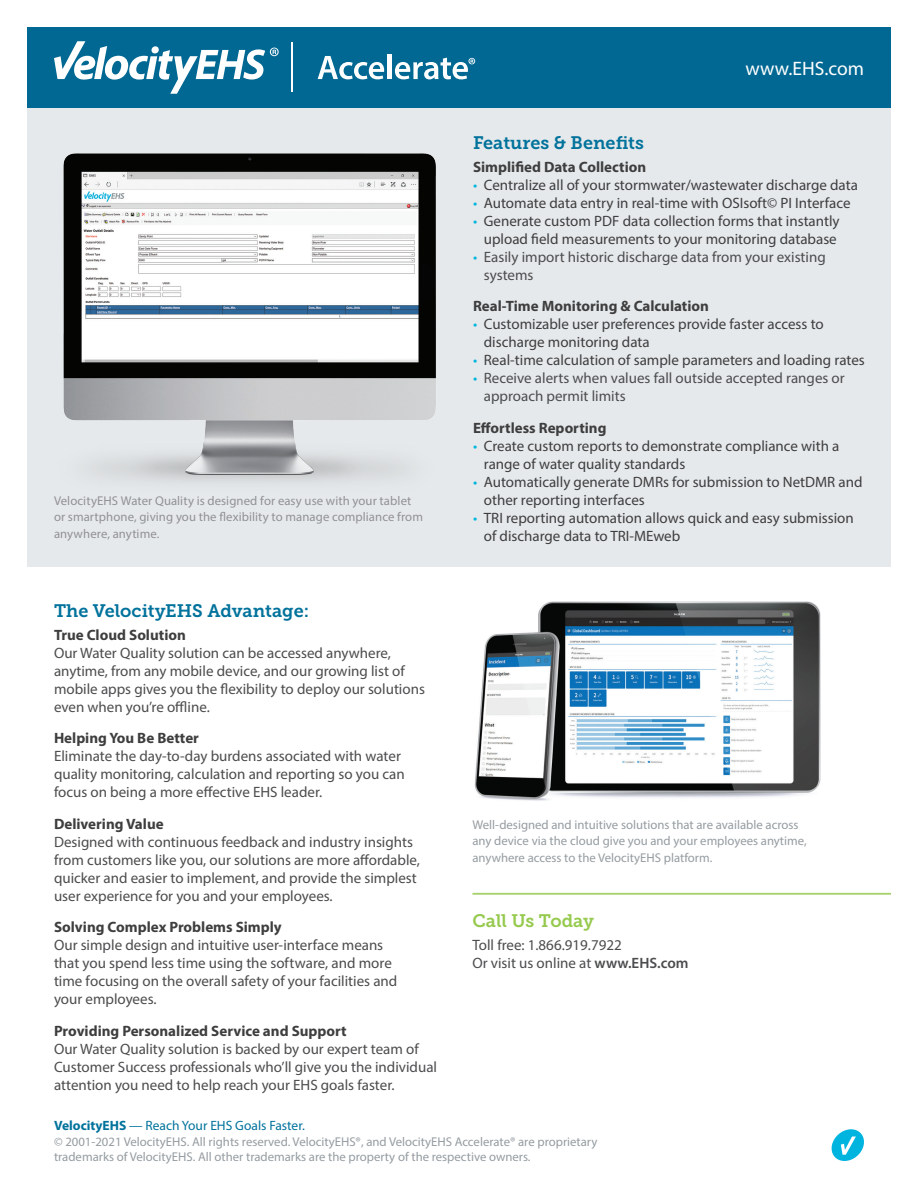
<style>
.page{position:relative;width:918px;height:1188px;background:#fff}
.page>*{position:absolute;margin:0;border:0;box-sizing:border-box;transform-origin:0 0}
.t1{font:19.5px "Myriad Pro";color:#fff}
.BODY__Header{font:18px "Museo Slab 700";color:#00729c}
.BODY__Header-2{font:18px "Museo Slab 700";letter-spacing:-.005em;color:#96ca4e}
.BODY__Text{font:15px/18px "Myriad Pro";color:#4b4c4d}
.t2{font:15px/18px "Myriad Pro";color:#3e3e3f}
.BODY__Subhead_1{font:700 15px "Myriad Pro";color:#3e3e3f}
.t3{font:13.5px "Myriad Pro";color:#00729c}
.CAPTION__Text{font:12.75px/16.5px "Myriad Pro";color:#959ca1}
.CAPTION__Text-2{font:12.75px/16.5px "Myriad Pro";letter-spacing:.005em;color:#919195}
.s1{color:#00b6de}
.s2{font-weight:600}
.s3{font-weight:700}
</style>
<div class="page">
<div style="left:27px;top:27px;width:864px;height:81px;background:#006893"></div>
<svg style="left:832px;top:1129px;width:32px;height:32px"></svg>
<svg style="left:54px;top:41px;width:225px;height:53px"></svg>
<hr style="left:291px;top:43px;width:1px;height:49px;background:#fff">
<svg style="left:318px;top:56px;width:66px;height:23px"></svg>
<div style="left:387px;top:55px;width:5px;height:24px;background:#fff"></div>
<svg style="left:395px;top:58px;width:80px;height:21px"></svg>
<div style="left:27px;top:108px;width:864px;height:459px;background:#e6e9eb"></div>
<hr style="left:472px;top:893px;width:419px;height:2px;background:#a8d26c">
<img style="left:474px;top:602px;width:347px;height:199px">
<img style="left:63px;top:153px;width:373px;height:329px">
<p class="CAPTION__Text-2" style="left:54px;top:492px;width:370px">VelocityEHS Water Quality is designed for easy use with your tablet or smartphone, giving you the flexibility to manage compliance from anywhere, anytime.</p>
<p class="BODY__Header" style="left:54px;top:600px;width:257px">The VelocityEHS Advantage:</p>
<p class="BODY__Subhead_1" style="left:54px;top:625px;width:133px">True Cloud Solution</p>
<p class="BODY__Text" style="left:54px;top:644px;width:372px">Our Water Quality solution can be accessed anywhere, anytime, from any mobile device, and our growing list of mobile apps gives you the flexibility to deploy our solutions even when you’re offline.</p>
<p class="BODY__Subhead_1" style="left:54px;top:729px;width:146px">Helping You Be Better</p>
<p class="BODY__Text" style="left:54px;top:747px;width:352px">Eliminate the day-to-day burdens associated with water quality monitoring, calculation and reporting so you can focus on being a more effective EHS leader.</p>
<p class="BODY__Subhead_1" style="left:54px;top:814px;width:111px">Delivering Value</p>
<p class="BODY__Text" style="left:54px;top:833px;width:368px">Designed with continuous feedback and industry insights from customers like you, our solutions are more affordable, quicker and easier to implement, and provide the simplest user experience for you and your employees.</p>
<p class="BODY__Subhead_1" style="left:54px;top:918px;width:229px">Solving Complex Problems Simply</p>
<p class="BODY__Text" style="left:54px;top:936px;width:345px">Our simple design and intuitive user-interface means that you spend less time using the software, and more time focusing on the overall safety of your facilities and your employees.</p>
<p class="BODY__Subhead_1" style="left:54px;top:1021px;width:294px">Providing Personalized Service and Support</p>
<p class="BODY__Text" style="left:54px;top:1040px;width:385px">Our Water Quality solution is backed by our expert team of<br>Customer Success professionals who’ll give you the individual attention you need to help reach your EHS goals faster.</p>
<h1 class="t1" style="left:746px;top:57px;width:120px">www.EHS.com</h1>
<p class="BODY__Header" style="left:473px;top:132px;width:172px">Features &amp; Benefits</p>
<p class="BODY__Subhead_1" style="left:473px;top:157px;width:175px">Simplified Data Collection</p>
<p class="t2" style="left:473px;top:176px;width:386px"><span class="s1">•</span> Centralize all of your stormwater/wastewater discharge data</p>
<p class="t2" style="left:473px;top:194px;width:379px"><span class="s1">•</span> Automate data entry in real-time with OSIsoft© PI Interface</p>
<p class="t2" style="left:473px;top:212px;width:368px;text-align:center"><span class="s1">•</span> Generate custom PDF data collection forms that instantly upload field measurements to your monitoring database</p>
<p class="BODY__Text" style="left:484px;top:248px;width:343px;text-indent:-11px"><span class="s1">•</span> Easily import historic discharge data from your existing systems</p>
<p class="BODY__Subhead_1" style="left:473px;top:297px;width:237px">Real-Time Monitoring &amp; Calculation</p>
<p class="t2" style="left:484px;top:315px;width:341px;text-indent:-11px"><span class="s1">•</span> Customizable user preferences provide faster access to discharge monitoring data</p>
<p class="t2" style="left:473px;top:351px;width:393px"><span class="s1">•</span> Real-time calculation of sample parameters and loading rates</p>
<p class="BODY__Text" style="left:484px;top:369px;width:362px;text-indent:-11px"><span class="s1">•</span> Receive alerts when values fall outside accepted ranges or approach permit limits</p>
<p class="BODY__Subhead_1" style="left:473px;top:418px;width:135px">Effortless Reporting</p>
<p class="t2" style="left:484px;top:437px;width:357px;text-indent:-11px"><span class="s1">•</span> Create custom reports to demonstrate compliance with a range of water quality standards</p>
<p class="t2" style="left:484px;top:473px;width:380px;text-indent:-11px"><span class="s1">•</span> Automatically generate DMRs for submission to NetDMR and other reporting interfaces</p>
<p class="t2" style="left:484px;top:509px;width:371px;text-indent:-11px"><span class="s1">•</span> TRI reporting automation allows quick and easy submission of discharge data to TRI-MEweb</p>
<p class="CAPTION__Text" style="left:472px;top:816px;width:336px">Well-designed and intuitive solutions that are available across any device via the cloud give you and your employees anytime, anywhere access to the VelocityEHS platform.</p>
<p class="BODY__Header-2" style="left:472px;top:910px;width:123px">Call Us Today</p>
<p class="BODY__Text" style="left:472px;top:936px;width:151px">Toll free: 1.866.919.7922</p>
<p class="BODY__Text" style="left:472px;top:954px;width:218px">Or visit us online at <span class="s2">www.EHS.com</span></p>
<p class="t3" style="left:54px;top:1117px;width:252px"><span class="s3">VelocityEHS</span> — Reach Your EHS Goals Faster.</p>
<p class="CAPTION__Text" style="left:54px;top:1134px;width:545px;line-height:15px">© 2001-2021 VelocityEHS. All rights reserved. VelocityEHS®, and VelocityEHS Accelerate® are proprietary trademarks of VelocityEHS. All other trademarks are the property of the respective owners.</p>
</div>
